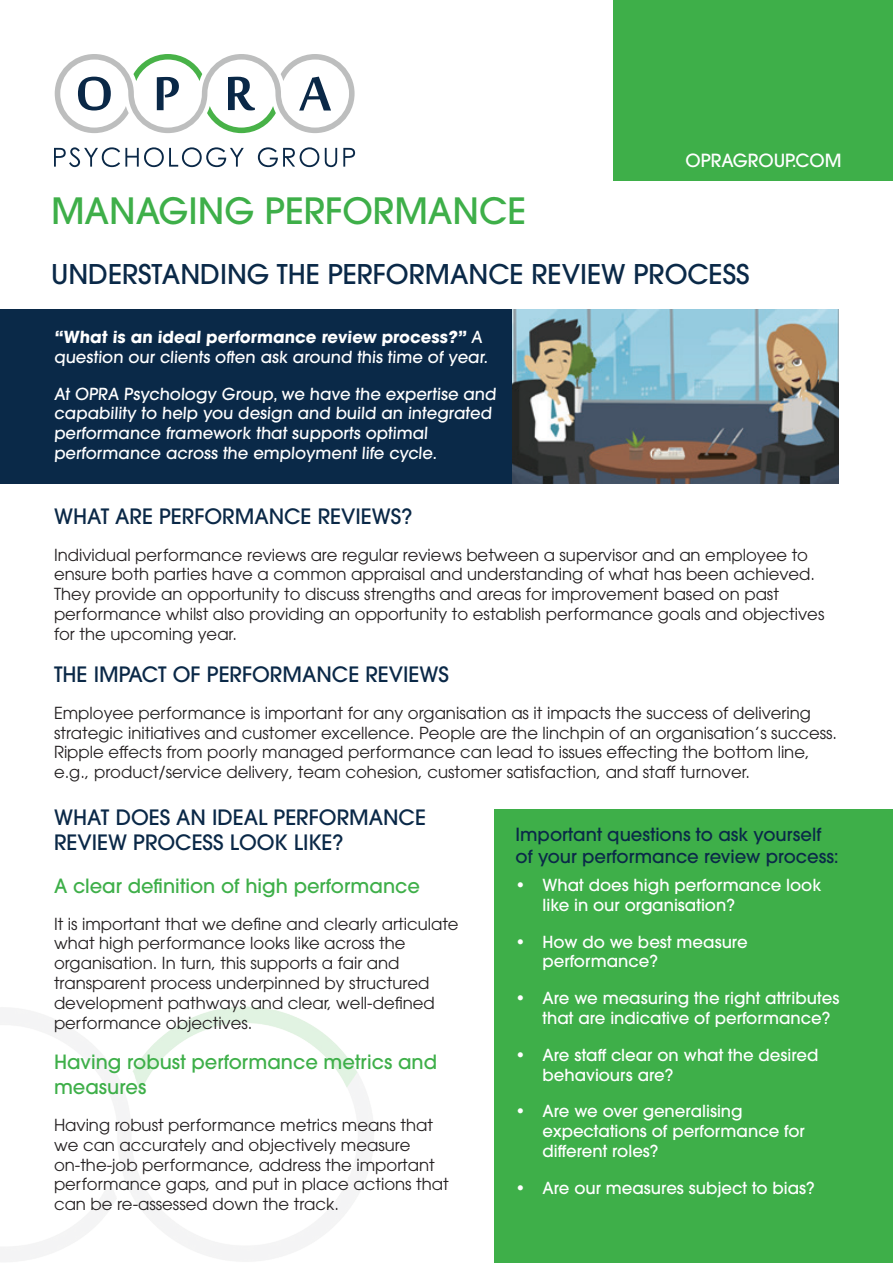
<style>
.page{position:relative;width:893px;height:1263px;background:#fff}
.page>*{position:absolute;margin:0;border:0;box-sizing:border-box;transform-origin:0 0}
.t1{font:500 36px "ITC Avant Garde Pro";color:#3eaf49}
.t2{font:500 27px "ITC Avant Garde Pro";color:#0a2948}
.t3{font:500 21px/25.2px "ITC Avant Garde Pro";color:#0a2847}
.t4{font:500 19.5px/25.2px "ITC Avant Garde Pro";color:#3eaf49}
.t5{font:500 18px/21.6px "ITC Avant Garde Pro";color:#0a2948}
.t6{font:500 18px "ITC Avant Garde Pro";color:#fff}
.t7{font:16.5px/19.8px "ITC Avant Garde Pro";color:#231f20}
.t8{font:500 16.5px/19.8px "ITC Avant Garde Pro";color:#fff}
.s1{font-weight:700}
</style>
<div class="page">
<div style="left:0;top:309px;width:513px;height:175px;background:#0a2948"></div>
<svg style="left:54px;top:147px;width:190px;height:20px"></svg>
<svg style="left:258px;top:147px;width:61px;height:20px"></svg>
<svg style="left:325px;top:148px;width:12px;height:19px"></svg>
<svg style="left:343px;top:148px;width:12px;height:19px"></svg>
<svg style="left:55px;top:54px;width:300px;height:79px"></svg>
<div style="left:614px;top:0;width:279px;height:181px;background:#3eaf49"></div>
<div style="left:495px;top:809px;width:398px;height:454px;background:#3eaf49"></div>
<img style="left:0;top:1006px;width:374px;height:256px">
<img style="left:513px;top:310px;width:326px;height:174px">
<p class="t6" style="left:685px;top:149px;width:158px">OPRAGROUP.COM</p>
<h1 class="t1" style="left:51px;top:188px;width:477px">MANAGING PERFORMANCE</h1>
<h2 class="t2" style="left:51px;top:257px;width:700px">UNDERSTANDING THE PERFORMANCE REVIEW PROCESS</h2>
<p class="t8" style="left:54px;top:327px;width:437px"><span class="s1">“What is an ideal performance review process?”</span> A question our clients often ask around this time of year.</p>
<p class="t8" style="left:54px;top:383px;width:445px">At OPRA Psychology Group, we have the expertise and capability to help you design and build an integrated performance framework that supports optimal performance across the employment life cycle.</p>
<p class="t3" style="left:54px;top:503px;width:360px">WHAT ARE PERFORMANCE REVIEWS?</p>
<p class="t7" style="left:54px;top:544px;width:772px">Individual performance reviews are regular reviews between a supervisor and an employee to ensure both parties have a common appraisal and understanding of what has been achieved.<br>They provide an opportunity to discuss strengths and areas for improvement based on past performance whilst also providing an opportunity to establish performance goals and objectives for the upcoming year.</p>
<p class="t3" style="left:54px;top:662px;width:397px">THE IMPACT OF PERFORMANCE REVIEWS</p>
<p class="t7" style="left:54px;top:703px;width:785px">Employee performance is important for any organisation as it impacts the success of delivering strategic initiatives and customer excellence. People are the linchpin of an organisation’s success.<br>Ripple effects from poorly managed performance can lead to issues effecting the bottom line, e.g., product/service delivery, team cohesion, customer satisfaction, and staff turnover.</p>
<p class="t3" style="left:54px;top:805px;width:373px">WHAT DOES AN IDEAL PERFORMANCE<br>REVIEW PROCESS LOOK LIKE?</p>
<p class="t4" style="left:54px;top:873px;width:367px">A clear definition of high performance</p>
<p class="t7" style="left:54px;top:913px;width:406px">It is important that we define and clearly articulate what high performance looks like across the organisation. In turn, this supports a fair and transparent process underpinned by structured development pathways and clear, well-defined performance objectives.</p>
<p class="t4" style="left:54px;top:1049px;width:385px">Having robust performance metrics and measures</p>
<p class="t7" style="left:54px;top:1115px;width:396px">Having robust performance metrics means that we can accurately and objectively measure on-the-job performance, address the important performance gaps, and put in place actions that can be re-assessed down the track.</p>
<p class="t5" style="left:516px;top:823px;width:325px">Important questions to ask yourself of your performance review process:</p>
<p class="t8" style="left:542px;top:875px;width:280px;text-indent:-27px">• What does high performance look like in our organisation?</p>
<p class="t8" style="left:542px;top:931px;width:207px;text-indent:-27px">• How do we best measure performance?</p>
<p class="t8" style="left:542px;top:988px;width:298px;text-indent:-27px">• Are we measuring the right attributes that are indicative of performance?</p>
<p class="t8" style="left:542px;top:1045px;width:277px;text-indent:-27px">• Are staff clear on what the desired behaviours are?</p>
<p class="t8" style="left:542px;top:1101px;width:264px;text-indent:-27px">• Are we over generalising expectations of performance for different roles?</p>
<p class="t8" style="left:516px;top:1178px;width:301px">• Are our measures subject to bias?</p>
</div>
